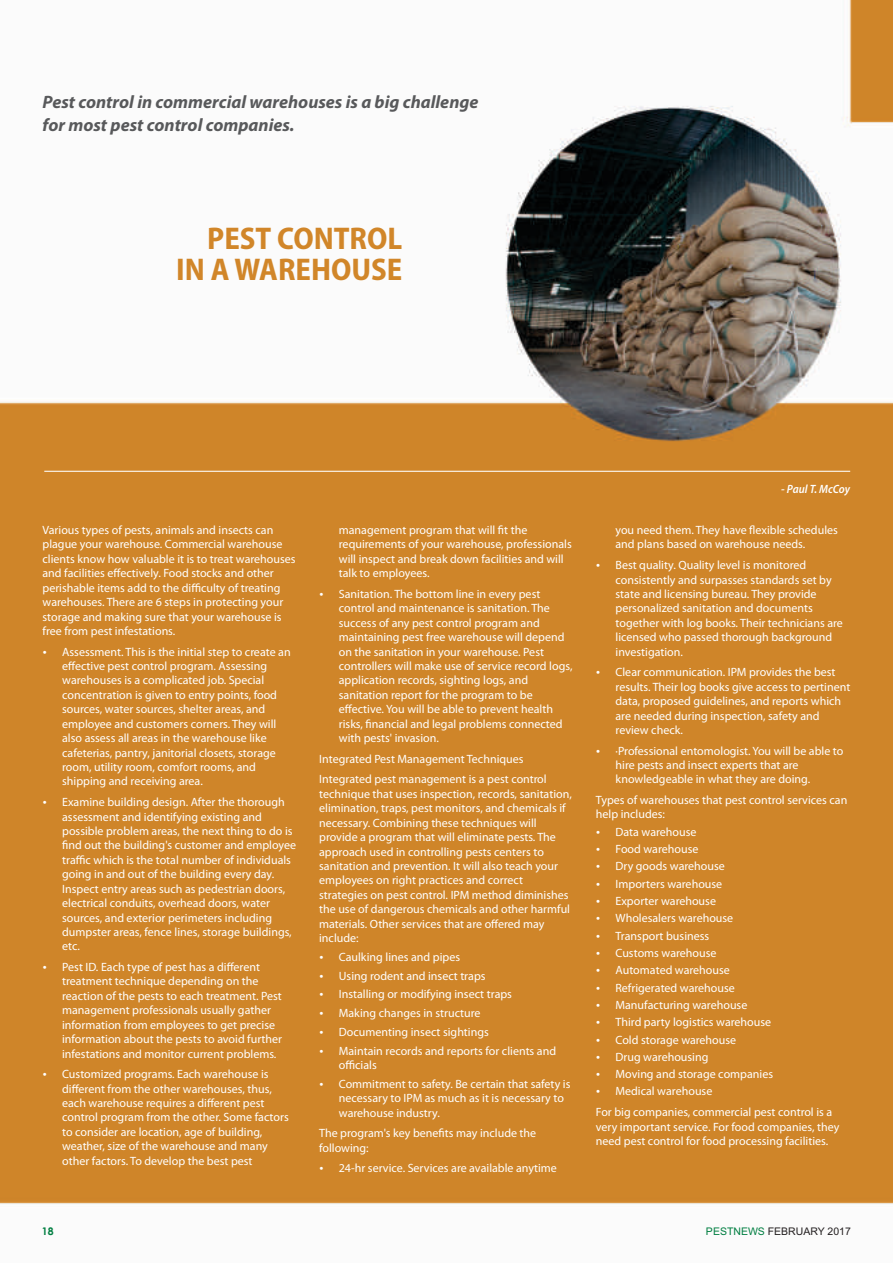
<style>
.page{position:relative;width:893px;height:1263px;background:#fff}
.page>*{position:absolute;margin:0;border:0;box-sizing:border-box;transform-origin:0 0}
.t1{font:700 semi-condensed 31.5px/30.9px "Myriad Pro";color:#d18629;text-align:right}
.t2{font:italic 700 18px/22.2px "Myriad Pro";color:#58595b}
.t3{font:12px/14.4px "Myriad Pro";color:#fff}
.t4{font:italic 600 semi-condensed 12px "Myriad Pro";color:#fff}
.t5{font:10.5px "Arial";color:#231f20}
.t6{font:700 10.5px "Century Gothic";color:#007e41}
.s1{color:#007e41}
</style>
<div class="page">
<img style="left:0;top:0;width:893px;height:1204px">
<hr style="left:44px;top:471px;width:806px;height:1px;background:#fff">
<svg style="left:597px;top:1055px;width:3px;height:4px"></svg>
<h2 class="t2" style="left:43px;top:93px;width:437px">Pest control in commercial warehouses is a big challenge for most pest control companies.</h2>
<h1 class="t1" style="left:176px;top:226px;width:228px">PEST CONTROL<br>IN A WAREHOUSE</h1>
<p class="t3" style="left:43px;top:524px;width:255px">Various types of pests, animals and insects can plague your warehouse. Commercial warehouse clients know how valuable it is to treat warehouses and facilities effectively. Food stocks and other perishable items add to the difficulty of treating warehouses. There are 6 steps in protecting your storage and making sure that your warehouse is free from pest infestations.</p>
<p class="t3" style="left:62px;top:645px;width:230px">Assessment. This is the initial step to create an effective pest control program. Assessing warehouses is a complicated job. Special concentration is given to entry points, food sources, water sources, shelter areas, and employee and customers corners. They will also assess all areas in the warehouse like cafeterias, pantry, janitorial closets, storage room, utility room, comfort rooms, and shipping and receiving area.</p>
<p class="t3" style="left:62px;top:796px;width:235px">Examine building design. After the thorough assessment and identifying existing and possible problem areas, the next thing to do is find out the building's customer and employee traffic which is the total number of individuals going in and out of the building every day.<br>Inspect entry areas such as pedestrian doors, electrical conduits, overhead doors, water sources, and exterior perimeters including dumpster areas, fence lines, storage buildings, etc.</p>
<p class="t3" style="left:62px;top:961px;width:222px">Pest ID. Each type of pest has a different treatment technique depending on the reaction of the pests to each treatment. Pest management professionals usually gather information from employees to get precise information about the pests to avoid further infestations and monitor current problems.</p>
<p class="t3" style="left:62px;top:1068px;width:228px">Customized programs. Each warehouse is different from the other warehouses, thus, each warehouse requires a different pest control program from the other. Some factors to consider are location, age of building, weather, size of the warehouse and many other factors. To develop the best pest</p>
<p class="t3" style="left:339px;top:524px;width:234px">management program that will fit the requirements of your warehouse, professionals will inspect and break down facilities and will talk to employees.</p>
<p class="t3" style="left:339px;top:588px;width:235px">Sanitation. The bottom line in every pest control and maintenance is sanitation. The success of any pest control program and maintaining pest free warehouse will depend on the sanitation in your warehouse. Pest controllers will make use of service record logs, application records, sighting logs, and sanitation report for the program to be effective. You will be able to prevent health risks, financial and legal problems connected with pests' invasion.</p>
<p class="t3" style="left:319px;top:749px;width:229px;line-height:20.7px">Integrated Pest Management Techniques<br>Integrated pest management is a pest control</p>
<p class="t3" style="left:319px;top:788px;width:254px">technique that uses inspection, records, sanitation, elimination, traps, pest monitors, and chemicals if necessary. Combining these techniques will provide a program that will eliminate pests. The approach used in controlling pests centers to sanitation and prevention. It will also teach your employees on right practices and correct strategies on pest control. IPM method diminishes the use of dangerous chemicals and other harmful materials. Other services that are offered may include:</p>
<p class="t3" style="left:339px;top:948px;width:219px;line-height:18.8px">Caulking lines and pipes<br>Using rodent and insect traps<br>Installing or modifying insect traps<br>Making changes in structure<br>Documenting insect sightings<br>Maintain records and reports for clients and</p>
<p class="t3" style="left:339px;top:1057px;width:233px;line-height:18.8px">officials<br>Commitment to safety. Be certain that safety is</p>
<p class="t3" style="left:339px;top:1092px;width:227px">necessary to IPM as much as it is necessary to warehouse industry.</p>
<p class="t3" style="left:319px;top:1127px;width:219px">The program's key benefits may include the following:</p>
<p class="t3" style="left:339px;top:1162px;width:220px">24-hr service. Services are available anytime</p>
<p class="t4" style="left:781px;top:484px;width:70px">- Paul T. McCoy</p>
<p class="t3" style="left:615px;top:524px;width:224px">you need them. They have flexible schedules and plans based on warehouse needs.</p>
<p class="t3" style="left:615px;top:559px;width:229px">Best quality. Quality level is monitored consistently and surpasses standards set by state and licensing bureau. They provide personalized sanitation and documents together with log books. Their technicians are licensed who passed thorough background investigation.</p>
<p class="t3" style="left:615px;top:666px;width:236px">Clear communication. IPM provides the best results. Their log books give access to pertinent data, proposed guidelines, and reports which are needed during inspection, safety and review check.</p>
<p class="t3" style="left:615px;top:744px;width:229px">·Professional entomologist. You will be able to hire pests and insect experts that are knowledgeable in what they are doing.</p>
<p class="t3" style="left:596px;top:794px;width:253px">Types of warehouses that pest control services can help includes:</p>
<p class="t3" style="left:615px;top:824px;width:159px;line-height:17.2px">Data warehouse<br>Food warehouse<br>Dry goods warehouse<br>Importers warehouse<br>Exporter warehouse<br>Wholesalers warehouse<br>Transport business<br>Customs warehouse<br>Automated warehouse<br>Refrigerated warehouse<br>Manufacturing warehouse<br>Third party logistics warehouse<br>Cold storage warehouse<br>Drug warehousing<br>Moving and storage companies<br>Medical warehouse</p>
<p class="t3" style="left:596px;top:1106px;width:245px">For big companies, commercial pest control is a very important service. For food companies, they need pest control for food processing facilities.</p>
<p class="t6" style="left:42px;top:1227px;width:13px">18</p>
<p class="t5" style="left:706px;top:1227px;width:146px"><span class="s1">PESTNEWS</span> FEBRUARY 2017</p>
</div>
